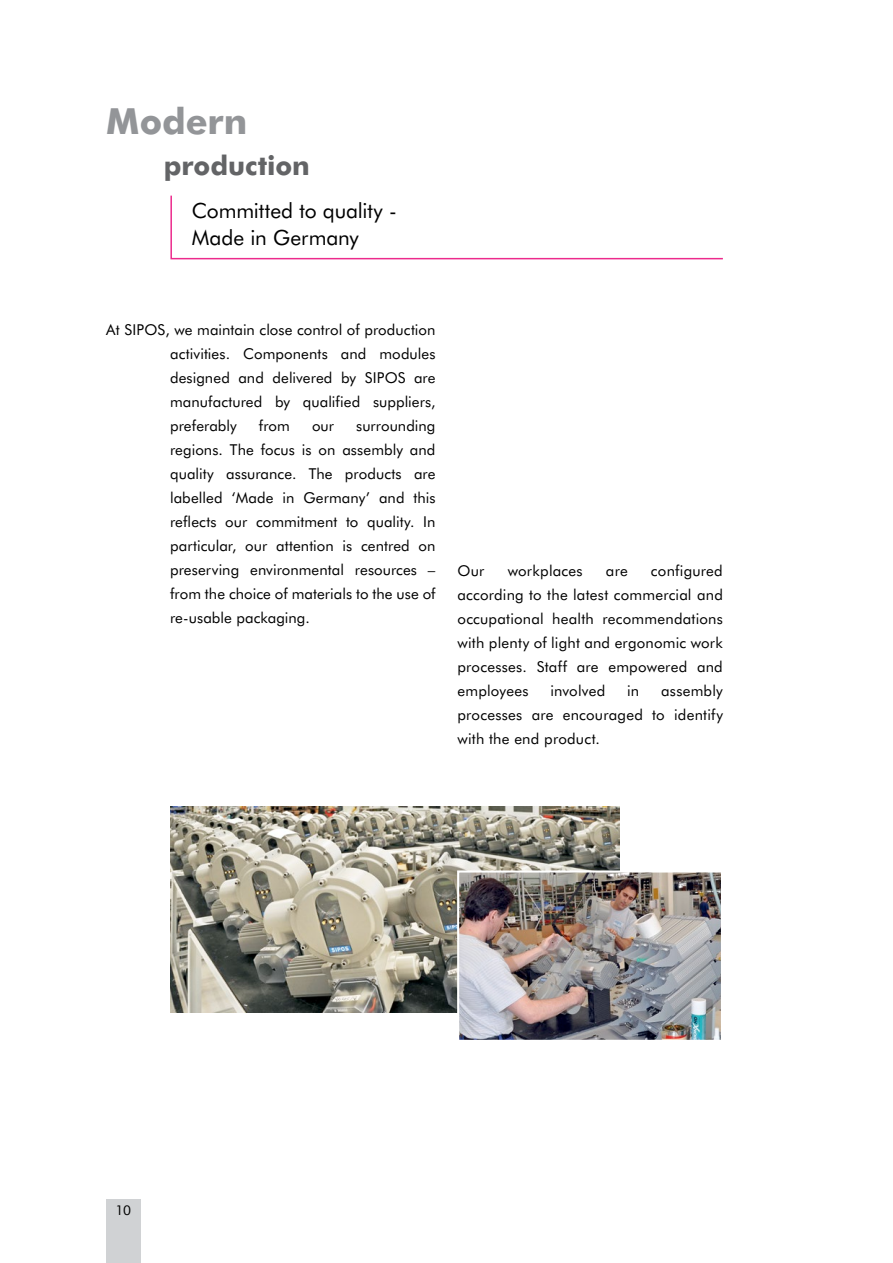
<style>
.page{position:relative;width:893px;height:1263px;background:#fff}
.page>*{position:absolute;margin:0;border:0;box-sizing:border-box;transform-origin:0 0}
.t1{font:700 36px "Futura BT";color:#939598}
.t2{font:700 27px "Futura BT";color:#636466}
.t3{font:21px/27px "Futura BT";letter-spacing:-.005em;color:#000}
.t4{font:15px/24px "Futura BT";letter-spacing:.01em;color:#000;text-align:justify}
.t5{font:13.5px "Futura BT";color:#000}
</style>
<div class="page">
<div style="left:106px;top:1199px;width:34px;height:64px;background:#d0d2d4"></div>
<img style="left:170px;top:806px;width:450px;height:206px">
<img style="left:460px;top:873px;width:260px;height:166px">
<div style="left:457px;top:870px;width:266px;height:172px;border:2px solid #fff"></div>
<svg style="left:170px;top:195px;width:553px;height:65px"></svg>
<h1 class="t1" style="left:106px;top:100px;width:142px">Modern</h1>
<h2 class="t2" style="left:164px;top:149px;width:148px">production</h2>
<h3 class="t3" style="left:192px;top:197px;width:207px">Committed to quality -<br>Made in Germany</h3>
<p class="t4" style="left:170px;top:317px;width:267px;text-indent:-64px">At SIPOS, we maintain close control of production activities. Components and modules designed and delivered by SIPOS are manufactured by qualified suppliers, preferably</p>
<p class="t4" style="left:259px;top:413px;width:32px">from</p>
<p class="t4" style="left:312px;top:413px;width:24px">our</p>
<p class="t4" style="left:170px;top:413px;width:267px;text-indent:186px">surrounding regions. The focus is on assembly and quality assurance. The products are labelled ‘Made in Germany’ and this reflects our commitment to quality. In particular, our attention is centred on preserving environmental resources – from the choice of materials to the use of re-usable packaging.</p>
<p class="t4" style="left:457px;top:559px;width:267px;text-indent:193px">configured according to the latest commercial and occupational health recommendations with plenty of light and ergonomic work processes. Staff are empowered and employees</p>
<p class="t4" style="left:457px;top:559px;width:28px">Our</p>
<p class="t4" style="left:508px;top:559px;width:77px">workplaces</p>
<p class="t4" style="left:606px;top:559px;width:23px">are</p>
<p class="t4" style="left:457px;top:679px;width:267px;text-indent:204px">assembly processes are encouraged to identify with the end product.</p>
<p class="t4" style="left:550px;top:679px;width:56px">involved</p>
<p class="t4" style="left:627px;top:679px;width:14px">in</p>
<p class="t5" style="left:116px;top:1202px;width:17px">10</p>
</div>
